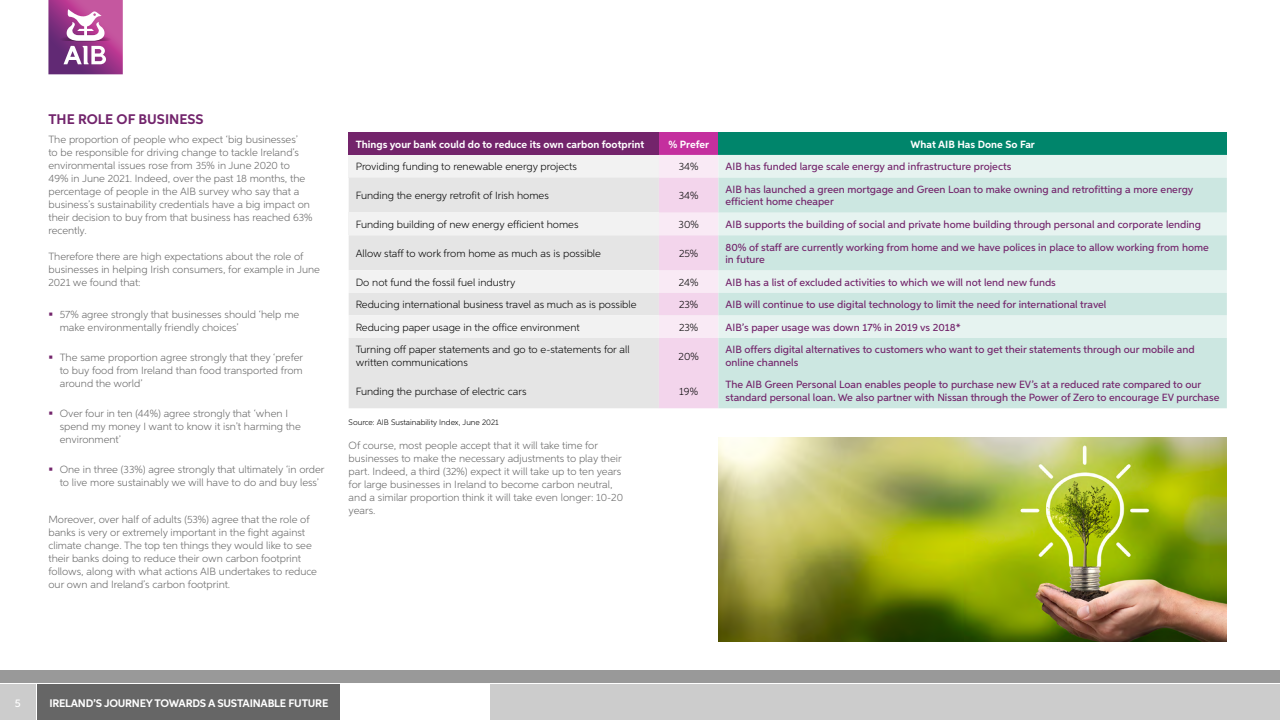
<style>
.page{position:relative;width:1280px;height:720px;background:#fff}
.page>*{position:absolute;margin:0;border:0;box-sizing:border-box;transform-origin:0 0}
.t1{font:700 14px "Aspira";color:#72246c}
.t2{font:700 11px "Aspira";letter-spacing:-.02em;color:#fff}
.t3{font:500 11px "Aspira";color:#fff}
.t4{font:300 10.5px/13px "Aspira";color:#666}
.t5{font:500 10.5px/12.6px "Aspira";color:#73246b}
.Table_Body{font:300 10.5px/12.6px "Aspira";color:#000}
.t6{font:700 10.5px "Aspira";color:#fff}
.t7{font:300 8px "Aspira";color:#000}
.s1{color:#73246b}
</style>
<div class="page">
<img style="left:718px;top:437px;width:509px;height:204px">
<div style="left:349px;top:132px;width:310px;height:23px;background:#73246b"></div>
<div style="left:659px;top:132px;width:59px;height:23px;background:#c42f9e"></div>
<div style="left:718px;top:132px;width:509px;height:23px;background:#00856b"></div>
<div style="left:718px;top:155px;width:509px;height:23px;background:#e6f3f0"></div>
<svg style="left:718px;top:178px;width:509px;height:230px;background:#d3eae5"></svg>
<svg style="left:349px;top:155px;width:369px;height:253px"></svg>
<div style="left:37px;top:685px;width:303px;height:35px;background:#666"></div>
<div style="left:0;top:670px;width:1280px;height:13px;background:#999"></div>
<div style="left:491px;top:685px;width:789px;height:35px;background:#ccc"></div>
<div style="left:0;top:685px;width:35px;height:35px;background:#ccc"></div>
<svg style="left:48px;top:0;width:75px;height:74px;background:#ab5e9e"></svg>
<p class="t1" style="left:48px;top:111px;width:157px">THE ROLE OF BUSINESS</p>
<p class="t4" style="left:48px;top:133px;width:266px">The proportion of people who expect ‘big businesses’<br>to be responsible for driving change to tackle Ireland’s environmental issues rose from 35% in June 2020 to<br>49% in June 2021. Indeed, over the past 18 months, the percentage of people in the AIB survey who say that a business’s sustainability credentials have a big impact on their decision to buy from that business has reached 63% recently.</p>
<p class="t4" style="left:48px;top:250px;width:273px">Therefore there are high expectations about the role of businesses in helping Irish consumers, for example in June<br>2021 we found that:</p>
<p class="t4" style="left:60px;top:307px;width:241px;text-indent:-11px"><span class="s1">▪</span> 57% agree strongly that businesses should ‘help me make environmentally friendly choices’</p>
<p class="t4" style="left:60px;top:350px;width:245px;text-align:justify;text-indent:-11px"><span class="s1">▪</span> The same proportion agree strongly that they ‘prefer to buy food from Ireland than food transported from around the world’</p>
<p class="t4" style="left:60px;top:406px;width:243px;text-indent:-11px"><span class="s1">▪</span> Over four in ten (44%) agree strongly that ‘when I spend my money I want to know it isn’t harming the environment’</p>
<p class="t4" style="left:48px;top:462px;width:278px;text-align:center"><span class="s1">▪</span> One in three (33%) agree strongly that ultimately ‘in order to live more sustainably we will have to do and buy less’</p>
<p class="t4" style="left:48px;top:513px;width:270px">Moreover, over half of adults (53%) agree that the role of banks is very or extremely important in the fight against climate change. The top ten things they would like to see their banks doing to reduce their own carbon footprint follows, along with what actions AIB undertakes to reduce our own and Ireland’s carbon footprint.</p>
<p class="t6" style="left:356px;top:138px;width:290px">Things your bank could do to reduce its own carbon footprint</p>
<p class="t6" style="left:668px;top:138px;width:42px">% Prefer</p>
<p class="t6" style="left:911px;top:138px;width:126px">What AIB Has Done So Far</p>
<p class="Table_Body" style="left:356px;top:160px;width:223px">Providing funding to renewable energy projects</p>
<p class="Table_Body" style="left:679px;top:160px;width:21px">34%</p>
<p class="t5" style="left:726px;top:160px;width:287px">AIB has funded large scale energy and infrastructure projects</p>
<p class="Table_Body" style="left:356px;top:189px;width:195px">Funding the energy retrofit of Irish homes</p>
<p class="Table_Body" style="left:679px;top:189px;width:21px">34%</p>
<p class="t5" style="left:726px;top:183px;width:469px">AIB has launched a green mortgage and Green Loan to make owning and retrofitting a more energy efficient home cheaper</p>
<p class="Table_Body" style="left:356px;top:218px;width:224px">Funding building of new energy efficient homes</p>
<p class="Table_Body" style="left:679px;top:218px;width:22px">30%</p>
<p class="t5" style="left:726px;top:218px;width:477px">AIB supports the building of social and private home building through personal and corporate lending</p>
<p class="Table_Body" style="left:356px;top:247px;width:247px">Allow staff to work from home as much as is possible</p>
<p class="Table_Body" style="left:679px;top:247px;width:21px">25%</p>
<p class="t5" style="left:726px;top:241px;width:485px">80% of staff are currently working from home and we have polices in place to allow working from home in future</p>
<p class="Table_Body" style="left:356px;top:276px;width:161px">Do not fund the fossil fuel industry</p>
<p class="Table_Body" style="left:679px;top:276px;width:21px">24%</p>
<p class="t5" style="left:726px;top:276px;width:332px">AIB has a list of excluded activities to which we will not lend new funds</p>
<p class="Table_Body" style="left:356px;top:298px;width:282px">Reducing international business travel as much as is possible</p>
<p class="Table_Body" style="left:679px;top:298px;width:21px">23%</p>
<p class="t5" style="left:726px;top:298px;width:382px">AIB will continue to use digital technology to limit the need for international travel</p>
<p class="Table_Body" style="left:356px;top:321px;width:225px">Reducing paper usage in the office environment</p>
<p class="Table_Body" style="left:679px;top:321px;width:21px">23%</p>
<p class="t5" style="left:726px;top:321px;width:237px">AIB’s paper usage was down 17% in 2019 vs 2018*</p>
<p class="Table_Body" style="left:356px;top:343px;width:275px">Turning off paper statements and go to e-statements for all written communications</p>
<p class="Table_Body" style="left:679px;top:349px;width:22px">20%</p>
<p class="t5" style="left:726px;top:343px;width:471px">AIB offers digital alternatives to customers who want to get their statements through our mobile and online channels</p>
<p class="Table_Body" style="left:356px;top:385px;width:172px">Funding the purchase of electric cars</p>
<p class="Table_Body" style="left:679px;top:385px;width:20px">19%</p>
<p class="t5" style="left:726px;top:378px;width:495px;line-height:13px">The AIB Green Personal Loan enables people to purchase new EV’s at a reduced rate compared to our standard personal loan. We also partner with Nissan through the Power of Zero to encourage EV purchase</p>
<p class="t7" style="left:349px;top:417px;width:152px">Source: AIB Sustainability Index, June 2021</p>
<p class="t4" style="left:349px;top:438px;width:276px">Of course, most people accept that it will take time for businesses to make the necessary adjustments to play their part. Indeed, a third (32%) expect it will take up to ten years for large businesses in Ireland to become carbon neutral, and a similar proportion think it will take even longer: 10-20 years.</p>
<p class="t3" style="left:15px;top:696px;width:7px">5</p>
<p class="t2" style="left:49px;top:696px;width:280px">IRELAND’S JOURNEY TOWARDS A SUSTAINABLE FUTURE</p>
</div>
